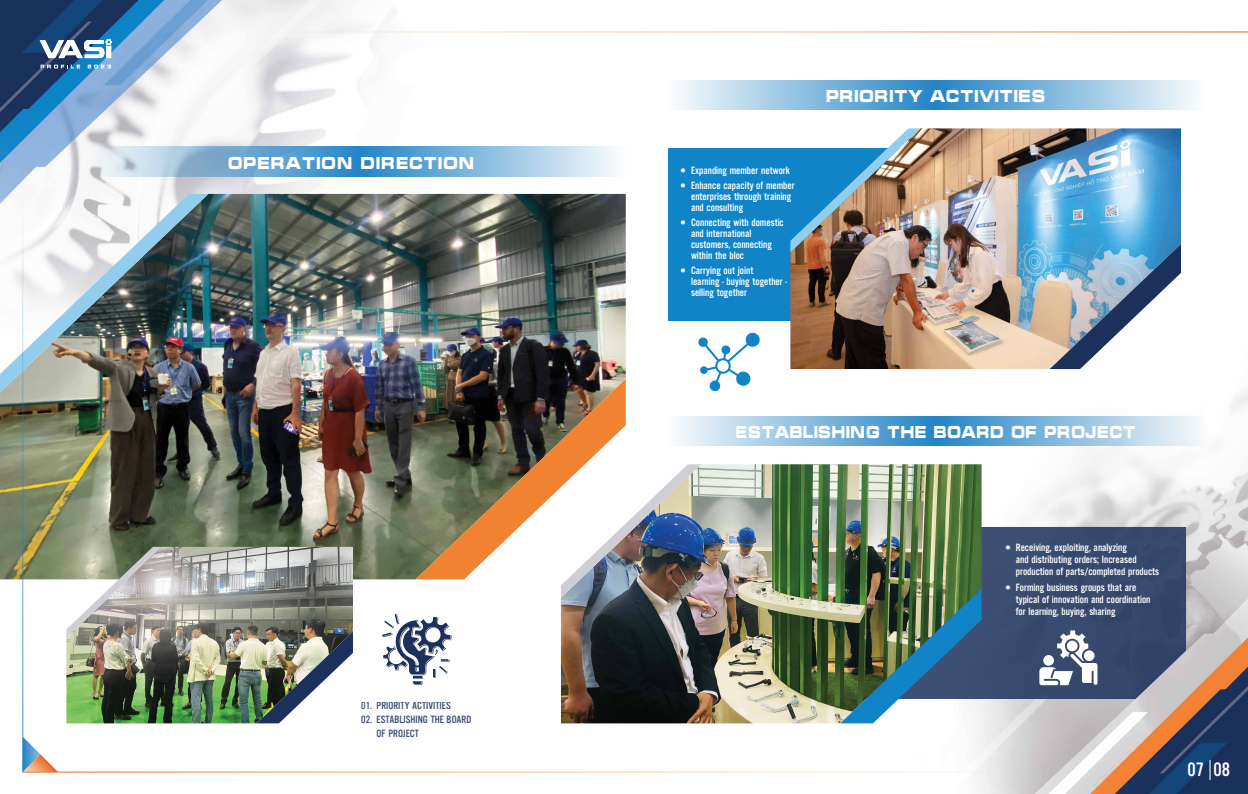
<style>
.page{position:relative;width:1248px;height:794px;background:#fff}
.page>*{position:absolute;margin:0;border:0;box-sizing:border-box;transform-origin:0 0}
.t1{font:20.2px "UTM Alter Gothic";color:#fff}
.t2{font:16.8px "UTM Micra";letter-spacing:-.01em;color:#fff;scale:.83 1}
.t3{font:16.8px "UTM Micra";letter-spacing:-.01em;color:#fff;scale:.79 1}
.t4{font:11px/11px "UTM Alter Gothic";color:#fff}
.t5{font:11px/14px "UTM Alter Gothic";color:#1b315c}
.s1{font-size:30.2px}
</style>
<div class="page">
<img style="left:624px;top:128px;width:623px;height:666px">
<img style="left:0;top:0;width:659px;height:668px">
<svg style="left:981px;top:527px;width:204px;height:172px;background:#3c4e71"></svg>
<svg style="left:40px;top:39px;width:72px;height:19px"></svg>
<svg style="left:41px;top:65px;width:39px;height:3px"></svg>
<svg style="left:88px;top:65px;width:23px;height:3px"></svg>
<div style="left:668px;top:149px;width:265px;height:172px;background:#1084c7"></div>
<img style="left:561px;top:464px;width:420px;height:259px">
<img style="left:561px;top:464px;width:140px;height:134px">
<img style="left:840px;top:588px;width:141px;height:135px">
<img style="left:790px;top:128px;width:390px;height:241px">
<img style="left:790px;top:128px;width:130px;height:124px">
<svg style="left:1049px;top:244px;width:131px;height:125px"></svg>
<img style="left:0;top:194px;width:625px;height:385px">
<img style="left:0;top:194px;width:208px;height:198px">
<svg style="left:415px;top:379px;width:210px;height:200px"></svg>
<div style="left:666px;top:416px;width:269px;height:30px;background:linear-gradient(to right,#fcfdfd,#2584c6)"></div>
<div style="left:935px;top:416px;width:269px;height:30px;background:linear-gradient(to right,#2384c6,#f8f9fa)"></div>
<div style="left:666px;top:80px;width:269px;height:30px;background:linear-gradient(to right,#fdfefe,#2584c6)"></div>
<div style="left:935px;top:80px;width:269px;height:30px;background:linear-gradient(to right,#2383c5,#fbfdfe)"></div>
<svg style="left:92px;top:147px;width:266px;height:29px;background:#84b4d6"></svg>
<div style="left:358px;top:147px;width:266px;height:29px;background:linear-gradient(to right,#2383c5,#fafbfd)"></div>
<img style="left:66px;top:547px;width:287px;height:176px">
<svg style="left:66px;top:547px;width:96px;height:91px"></svg>
<img style="left:257px;top:631px;width:96px;height:92px">
<hr style="left:23px;top:771px;width:1017px;height:1px;background:#fff">
<hr style="left:22px;top:193px;width:1px;height:579px;background:#fff">
<svg style="left:23px;top:737px;width:35px;height:35px"></svg>
<hr style="left:231px;top:31px;width:1016px;height:1px;background:#fff">
<svg style="left:382px;top:613px;width:69px;height:72px"></svg>
<svg style="left:698px;top:332px;width:61px;height:59px"></svg>
<svg style="left:1039px;top:630px;width:58px;height:55px"></svg>
<div style="left:1066px;top:640px;width:11px;height:11px;background:#fff;border-radius:50%"></div>
<div style="left:1083px;top:650px;width:11px;height:11px;background:#fff;border-radius:50%"></div>
<div style="left:1043px;top:655px;width:10px;height:11px;background:#fff;border-radius:50%"></div>
<h2 class="t2" style="left:227px;top:149px;width:299px">OPERATION DIRECTION</h2>
<p class="t5" style="left:361px;top:698px;width:91px">01. PRIORITY ACTIVITIES</p>
<p class="t5" style="left:376px;top:712px;width:96px;text-indent:-15px">02. ESTABLISHING THE BOARD<br>OF PROJECT</p>
<p class="t4" style="left:680px;top:164px;width:111px">● Expanding member network</p>
<p class="t4" style="left:691px;top:179px;width:105px;text-indent:-10px">● Enhance capacity of member enterprises through training and consulting</p>
<p class="t4" style="left:691px;top:216px;width:94px;text-indent:-10px">● Connecting with domestic and international customers, connecting within the bloc</p>
<p class="t4" style="left:691px;top:264px;width:98px;text-indent:-10px">● Carrying out joint<br>learning - buying together - selling together</p>
<h2 class="t2" style="left:825px;top:82px;width:267px">PRIORITY ACTIVITIES</h2>
<h2 class="t3" style="left:735px;top:418px;width:509px">ESTABLISHING THE BOARD OF PROJECT</h2>
<p class="t4" style="left:1015px;top:540px;width:145px;line-height:12px;text-indent:-10px">● Receiving, exploiting, analyzing<br>and distributing orders; Increased production of parts/completed products</p>
<p class="t4" style="left:1015px;top:580px;width:136px;line-height:12px;text-indent:-10px">● Forming business groups that are typical of innovation and coordination for learning, buying, sharing</p>
<h1 class="t1" style="left:1187px;top:755px;width:44px">07 <span class="s1">I</span> 08</h1>
</div>
